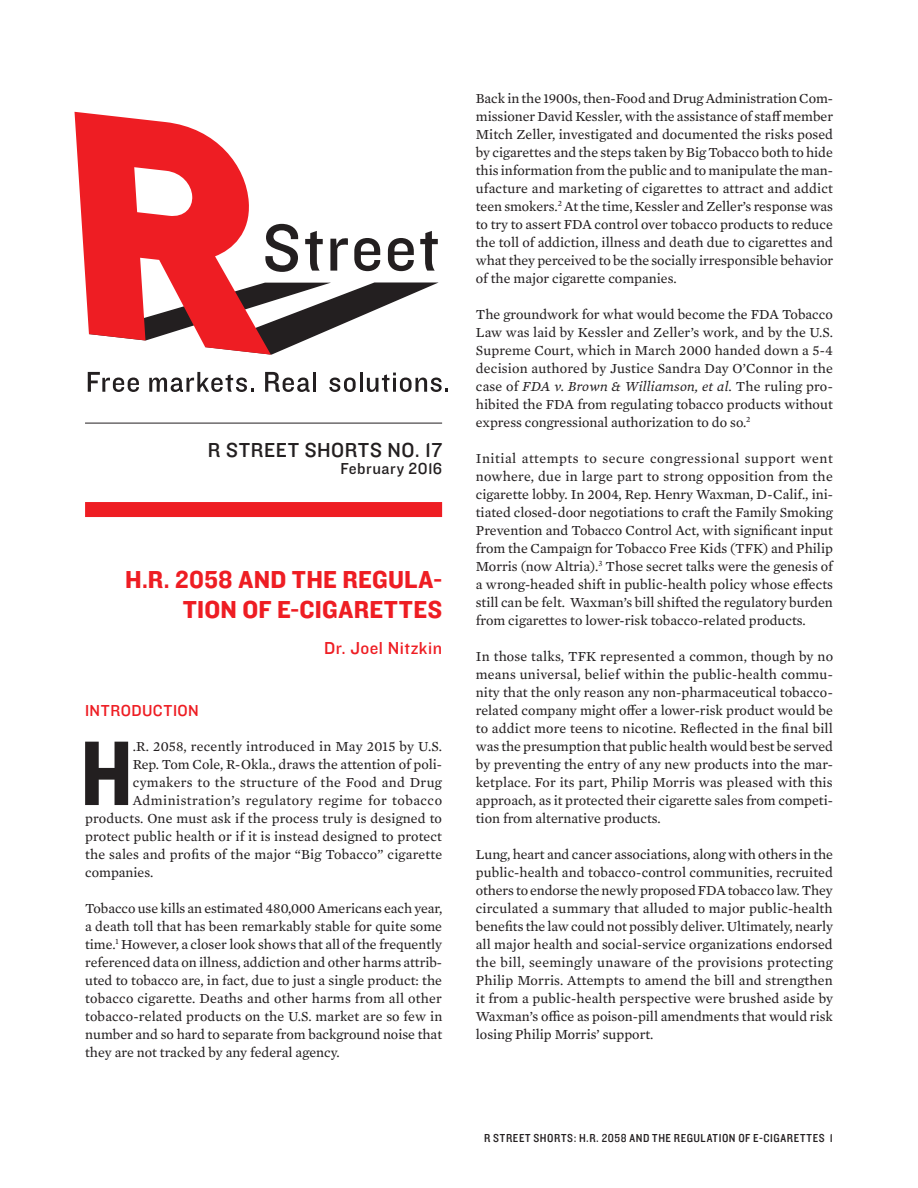
<style>
.page{position:relative;width:918px;height:1188px;background:#fff}
.page>*{position:absolute;margin:0;border:0;box-sizing:border-box;transform-origin:0 0}
.firstbody{font:95.25px "Knockout HTF50 Welterweight";color:#231f20}
.bröd{font:25.5px/30px "Knockout HTF51 Middleweight";letter-spacing:.01em;color:#ee1d23;text-align:right}
.mellanrubrik{font:21px "Knockout HTF31 Junior Middlewt";letter-spacing:.025em;color:#231f20}
.bröd-2{font:18px "Knockout HTF31 Junior Middlewt";letter-spacing:.025em;color:#ee1d23}
.mellanrubrik-2{font:16.5px "Knockout HTF31 Junior Middlewt";letter-spacing:.025em;color:#ee1d23}
.mellanrubrik-3{font:16.5px "Knockout HTF31 Junior Middlewt";letter-spacing:.03em;color:#231f20}
.bröd-3{font:14.1px/18px "Mercury Text G2";color:#231f20;text-align:justify}
.firstbody-2{font:14.1px "Mercury Text G2";letter-spacing:.01em;color:#231f20}
.firstbody-3{font:14.1px "Mercury Text G2";letter-spacing:.035em;color:#231f20}
.mellanrubrik-4{font:12px "Knockout HTF30 Junior Welterwt";letter-spacing:.055em;color:#231f20}
.s1{font-style:italic}
</style>
<div class="page">
<hr style="left:85px;top:423px;width:357px;height:1px;background:#231f20">
<div style="left:85px;top:502px;width:357px;height:15px;background:#ee1d23"></div>
<svg style="left:271px;top:282px;width:168px;height:73px"></svg>
<svg style="left:271px;top:224px;width:27px;height:48px"></svg>
<svg style="left:305px;top:231px;width:18px;height:40px"></svg>
<svg style="left:330px;top:238px;width:18px;height:33px"></svg>
<svg style="left:354px;top:238px;width:26px;height:33px"></svg>
<svg style="left:388px;top:238px;width:26px;height:33px"></svg>
<svg style="left:420px;top:231px;width:18px;height:40px"></svg>
<svg style="left:75px;top:112px;width:196px;height:243px;fill:#ee1d23"></svg>
<svg style="left:88px;top:372px;width:51px;height:20px"></svg>
<svg style="left:149px;top:372px;width:105px;height:20px"></svg>
<svg style="left:265px;top:372px;width:45px;height:20px"></svg>
<hr style="left:313px;top:372px;width:3px;height:20px;background:#231f20">
<hr style="left:360px;top:372px;width:3px;height:20px;background:#231f20">
<svg style="left:367px;top:373px;width:81px;height:19px"></svg>
<svg style="left:329px;top:378px;width:27px;height:14px"></svg>
<p class="mellanrubrik" style="left:208px;top:439px;width:236px">R STREET SHORTS NO. 17</p>
<p class="mellanrubrik-3" style="left:340px;top:459px;width:103px">February 2016</p>
<p class="bröd" style="left:125px;top:565px;width:318px">H.R. 2058 AND THE REGULA-<br>TION OF E-CIGARETTES</p>
<p class="bröd-2" style="left:324px;top:638px;width:119px">Dr. Joel Nitzkin</p>
<p class="mellanrubrik-2" style="left:85px;top:701px;width:115px">INTRODUCTION</p>
<p class="firstbody" style="left:81px;top:724px;width:54px">H</p>
<p class="firstbody-2" style="left:133px;top:736px;width:311px">.R. 2058, recently introduced in May 2015 by U.S.</p>
<p class="firstbody-2" style="left:133px;top:754px;width:311px">Rep. Tom Cole, R-Okla., draws the attention of poli-</p>
<p class="firstbody-2" style="left:133px;top:772px;width:311px">cymakers to the structure of the Food and Drug</p>
<p class="firstbody-3" style="left:133px;top:790px;width:311px">Administration’s regulatory regime for tobacco</p>
<p class="firstbody-2" style="left:85px;top:808px;width:358px">products. One must ask if the process truly is designed to</p>
<p class="firstbody-2" style="left:85px;top:826px;width:358px">protect public health or if it is instead designed to protect</p>
<p class="firstbody-2" style="left:85px;top:844px;width:359px">the sales and profits of the major “Big Tobacco” cigarette</p>
<p class="firstbody-2" style="left:85px;top:862px;width:70px">companies.</p>
<p class="bröd-3" style="left:85px;top:899px;width:359px">Tobacco use kills an estimated 480,000 Americans each year, a death toll that has been remarkably stable for quite some time.<sup>1</sup> However, a closer look shows that all of the frequently referenced data on illness, addiction and other harms attrib&shy;uted to tobacco are, in fact, due to just a single product: the tobacco cigarette. Deaths and other harms from all other tobacco-related products on the U.S. market are so few in number and so hard to separate from background noise that they are not tracked by any federal agency.</p>
<p class="bröd-3" style="left:476px;top:89px;width:359px">Back in the 1900s, then-Food and Drug Administration Com&shy;missioner David Kessler, with the assistance of staff member Mitch Zeller, investigated and documented the risks posed by cigarettes and the steps taken by Big Tobacco both to hide this information from the public and to manipulate the man&shy;ufacture and marketing of cigarettes to attract and addict teen smokers.<sup>2</sup> At the time, Kessler and Zeller’s response was to try to assert FDA control over tobacco products to reduce the toll of addiction, illness and death due to cigarettes and what they perceived to be the socially irresponsible behavior of the major cigarette companies.</p>
<p class="bröd-3" style="left:476px;top:305px;width:359px">The groundwork for what would become the FDA Tobacco Law was laid by Kessler and Zeller’s work, and by the U.S.<br>Supreme Court, which in March 2000 handed down a 5-4 decision authored by Justice Sandra Day O’Connor in the case of <span class="s1">FDA v. Brown &amp; Williamson, et al</span>. The ruling pro&shy;hibited the FDA from regulating tobacco products without express congressional authorization to do so.<sup>2</sup></p>
<p class="bröd-3" style="left:476px;top:449px;width:359px">Initial attempts to secure congressional support went nowhere, due in large part to strong opposition from the cigarette lobby. In 2004, Rep. Henry Waxman, D-Calif., ini&shy;tiated closed-door negotiations to craft the Family Smoking Prevention and Tobacco Control Act, with significant input from the Campaign for Tobacco Free Kids (TFK) and Philip Morris (now Altria).<sup>3</sup> Those secret talks were the genesis of a wrong-headed shift in public-health policy whose effects still can be felt. Waxman’s bill shifted the regulatory burden from cigarettes to lower-risk tobacco-related products.</p>
<p class="bröd-3" style="left:476px;top:647px;width:359px">In those talks, TFK represented a common, though by no means universal, belief within the public-health commu&shy;nity that the only reason any non-pharmaceutical tobacco&shy;related company might offer a lower-risk product would be to addict more teens to nicotine. Reflected in the final bill was the presumption that public health would best be served by preventing the entry of any new products into the mar&shy;ketplace. For its part, Philip Morris was pleased with this approach, as it protected their cigarette sales from competi&shy;tion from alternative products.</p>
<p class="bröd-3" style="left:476px;top:845px;width:359px">Lung, heart and cancer associations, along with others in the public-health and tobacco-control communities, recruited others to endorse the newly proposed FDA tobacco law. They circulated a summary that alluded to major public-health benefits the law could not possibly deliver. Ultimately, nearly all major health and social-service organizations endorsed the bill, seemingly unaware of the provisions protecting Philip Morris. Attempts to amend the bill and strengthen it from a public-health perspective were brushed aside by Waxman’s office as poison-pill amendments that would risk losing Philip Morris’ support.</p>
<p class="mellanrubrik-4" style="left:484px;top:1132px;width:350px">R STREET SHORTS: H.R. 2058 AND THE REGULATION OF E-CIGARETTES 1</p>
</div>
